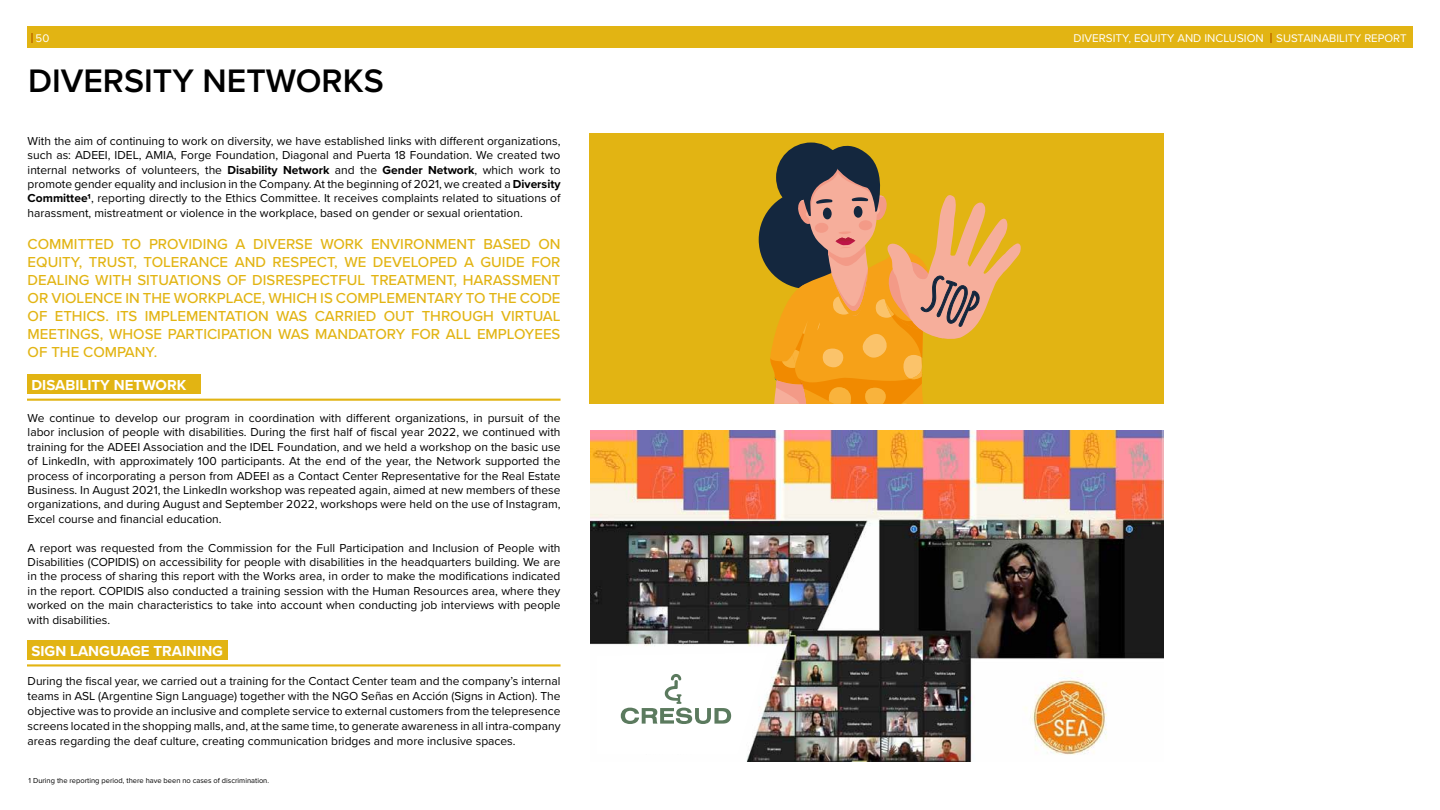
<style>
.page{position:relative;width:1440px;height:810px;background:#fff}
.page>*{position:absolute;margin:0;border:0;box-sizing:border-box;transform-origin:0 0}
.t1{font:700 49.5px "Amatic";color:#14273e}
.t2{font:600 33.75px "Proxima Nova";color:#000}
.t3{font:500 15px/18px "Proxima Nova";color:#e2b413;text-align:justify}
.t4{font:700 15px "Proxima Nova";color:#fff}
.t5{font:12px/14.4px "Proxima Nova";color:#000;text-align:justify}
.t6{font:11.62px "Proxima Nova";color:#fff}
.t7{font:11.4px "Proxima Nova";color:#fff}
.t8{font:7.5px "Proxima Nova";color:#000}
.s1{font-weight:700}
</style>
<div class="page">
<div style="left:27px;top:27px;width:1386px;height:21px;background:#e2b413"></div>
<svg style="left:1270px;top:33px;width:2px;height:9px"></svg>
<svg style="left:31px;top:33px;width:2px;height:9px"></svg>
<div style="left:28px;top:375px;width:173px;height:19px;background:#e2b413"></div>
<div style="left:28px;top:640px;width:200px;height:20px;background:#e2b413"></div>
<hr style="left:27px;top:399px;width:534px;height:2px;background:#e2b413">
<hr style="left:27px;top:664px;width:534px;height:3px;background:#e2b413">
<div style="left:590px;top:133px;width:574px;height:270px;background:#e2b413"></div>
<div style="left:759px;top:190px;width:99px;height:99px;background:#14273e;border-radius:50%"></div>
<svg style="left:769px;top:142px;width:252px;height:262px"></svg>
<img style="left:591px;top:430px;width:573px;height:331px">
<svg style="left:597px;top:652px;width:171px;height:102px"></svg>
<p class="t7" style="left:36px;top:29px;width:15px">50</p>
<p class="t6" style="left:1074px;top:30px;width:192px">DIVERSITY, EQUITY AND INCLUSION</p>
<h2 class="t2" style="left:28px;top:55px;width:357px">DIVERSITY NETWORKS</h2>
<p class="t7" style="left:1276px;top:30px;width:132px">SUSTAINABILITY REPORT</p>
<p class="t5" style="left:28px;top:133px;width:534px">With the aim of continuing to work on diversity, we have established links with different organizations, such as: ADEEI, IDEL, AMIA, Forge Foundation, Diagonal and Puerta 18 Foundation. We created two internal networks of volunteers, the <span class="s1">Disability Network</span> and the <span class="s1">Gender Network</span>, which work to promote gender equality and inclusion in the Company. At the beginning of 2021, we created a <span class="s1">Diversity Committee1</span>, reporting directly to the Ethics Committee. It receives complaints related to situations of harassment, mistreatment or violence in the workplace, based on gender or sexual orientation.</p>
<p class="t3" style="left:28px;top:235px;width:534px">COMMITTED TO PROVIDING A DIVERSE WORK ENVIRONMENT BASED ON EQUITY, TRUST, TOLERANCE AND RESPECT, WE DEVELOPED A GUIDE FOR DEALING WITH SITUATIONS OF DISRESPECTFUL TREATMENT, HARASSMENT OR VIOLENCE IN THE WORKPLACE, WHICH IS COMPLEMENTARY TO THE CODE OF ETHICS. ITS IMPLEMENTATION WAS CARRIED OUT THROUGH VIRTUAL MEETINGS, WHOSE PARTICIPATION WAS MANDATORY FOR ALL EMPLOYEES OF THE COMPANY.</p>
<p class="t4" style="left:31px;top:373px;width:156px">DISABILITY NETWORK</p>
<p class="t5" style="left:28px;top:410px;width:534px">We continue to develop our program in coordination with different organizations, in pursuit of the labor inclusion of people with disabilities. During the first half of fiscal year 2022, we continued with training for the ADEEI Association and the IDEL Foundation, and we held a workshop on the basic use of LinkedIn, with approximately 100 participants. At the end of the year, the Network supported the process of incorporating a person from ADEEI as a Contact Center Representative for the Real Estate Business. In August 2021, the LinkedIn workshop was repeated again, aimed at new members of these organizations, and during August and September 2022, workshops were held on the use of Instagram, Excel course and financial education.</p>
<p class="t5" style="left:28px;top:540px;width:534px">A report was requested from the Commission for the Full Participation and Inclusion of People with Disabilities (COPIDIS) on accessibility for people with disabilities in the headquarters building. We are in the process of sharing this report with the Works area, in order to make the modifications indicated in the report. COPIDIS also conducted a training session with the Human Resources area, where they worked on the main characteristics to take into account when conducting job interviews with people with disabilities.</p>
<p class="t4" style="left:31px;top:640px;width:193px">SIGN LANGUAGE TRAINING</p>
<p class="t5" style="left:28px;top:673px;width:534px;line-height:15px">During the fiscal year, we carried out a training for the Contact Center team and the company’s internal teams in ASL (Argentine Sign Language) together with the NGO Señas en Acción (Signs in Action). The objective was to provide an inclusive and complete service to external customers from the telepresence screens located in the shopping malls, and, at the same time, to generate awareness in all intra-company areas regarding the deaf culture, creating communication bridges and more inclusive spaces.</p>
<p class="t8" style="left:29px;top:775px;width:242px">1 During the reporting period, there have been no cases of discrimination.</p>
<h1 class="t1" style="left:942px;top:259px;width:54px;rotate:24deg">STOP</h1>
</div>
